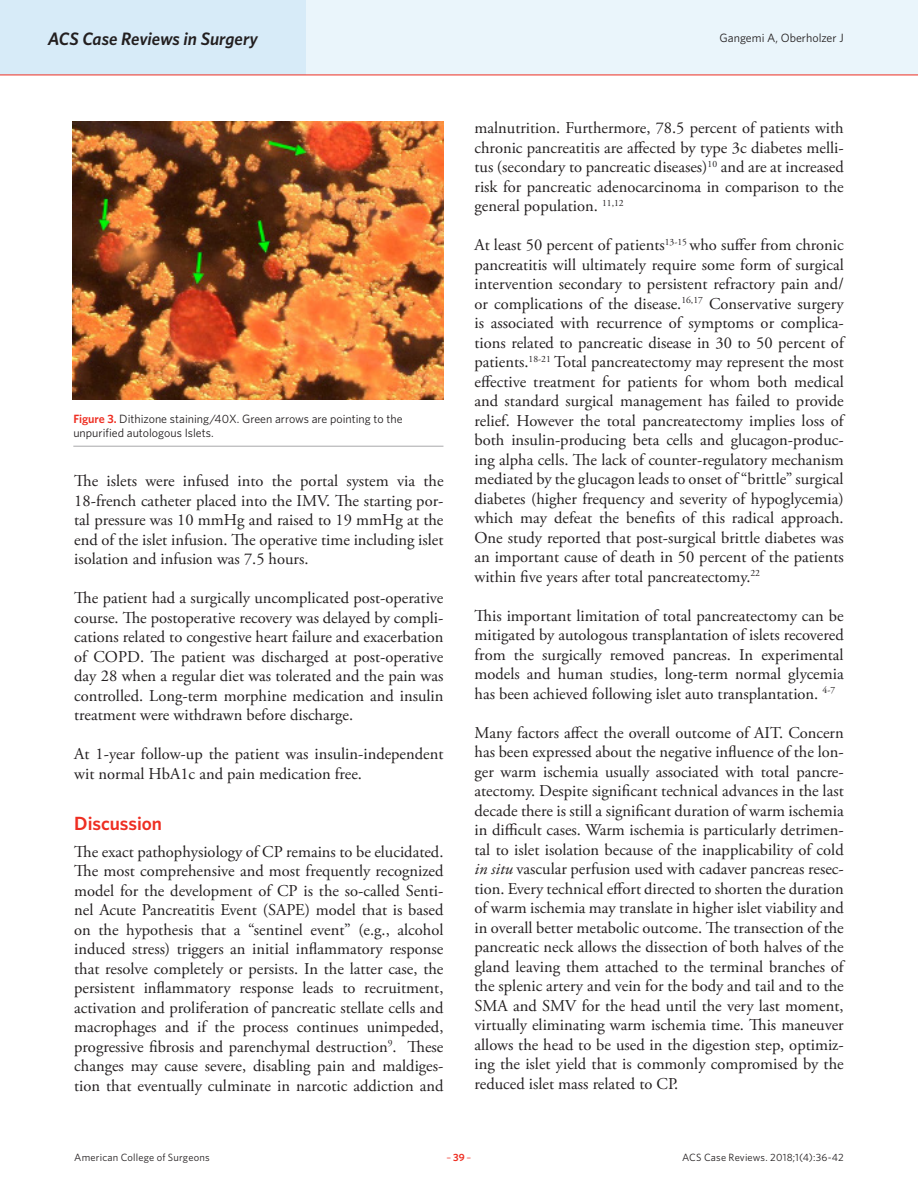
<style>
.page{position:relative;width:918px;height:1188px;background:#fff}
.page>*{position:absolute;margin:0;border:0;box-sizing:border-box;transform-origin:0 0}
.Article_Subhead{font:600 19.2px "Whitney";letter-spacing:-.005em;color:#ee2e22}
.t1{font:italic 600 18px "Whitney";letter-spacing:-.005em;color:#231f20}
.Article_Body_no_inde{font:16.5px/19.5px "Adobe Garamond Pro";color:#231f20;text-align:justify}
.Caption_New{font:12px/14.4px "Whitney";color:#231f20}
.t2{font:10.5px "Whitney";letter-spacing:.02em;color:#231f20}
.t3{font:10.5px "Whitney";color:#ee2e22}
.s1{font-weight:600;color:#ee2e22}
.s2{font-style:italic}
.s3{font-weight:600}
</style>
<div class="page">
<div style="left:0;top:0;width:918px;height:75px;background:#eaf5fb"></div>
<div style="left:0;top:0;width:306px;height:75px;background:#d7ebf8"></div>
<hr style="left:0;top:75px;width:918px;height:1px;background:#ee2e22">
<img style="left:72px;top:122px;width:371px;height:278px">
<hr style="left:73px;top:446px;width:370px;height:1px;background:#a9a8aa">
<p class="t1" style="left:48px;top:26px;width:212px">ACS Case Reviews in Surgery</p>
<p class="Caption_New" style="left:720px;top:30px;width:126px">Gangemi A, Oberholzer J</p>
<p class="Caption_New" style="left:73px;top:411px;width:331px"><span class="s1">Figure 3.</span> Dithizone staining/40X. Green arrows are pointing to the unpurified autologous Islets.</p>
<p class="Article_Body_no_inde" style="left:74px;top:472px;width:371px">The islets were infused into the portal system via the 18-french catheter placed into the IMV. The starting por&shy;tal pressure was 10 mmHg and raised to 19 mmHg at the end of the islet infusion. The operative time including islet isolation and infusion was 7.5 hours.</p>
<p class="Article_Body_no_inde" style="left:74px;top:589px;width:371px">The patient had a surgically uncomplicated post-operative course. The postoperative recovery was delayed by compli&shy;cations related to congestive heart failure and exacerbation of COPD. The patient was discharged at post-operative day 28 when a regular diet was tolerated and the pain was controlled. Long-term morphine medication and insulin treatment were withdrawn before discharge.</p>
<p class="Article_Body_no_inde" style="left:74px;top:745px;width:371px">At 1-year follow-up the patient was insulin-independent wit normal HbA1c and pain medication free.</p>
<p class="Article_Subhead" style="left:74px;top:810px;width:89px">Discussion</p>
<p class="Article_Body_no_inde" style="left:74px;top:842px;width:371px">The exact pathophysiology of CP remains to be elucidated.<br>The most comprehensive and most frequently recognized model for the development of CP is the so-called Senti&shy;nel Acute Pancreatitis Event (SAPE) model that is based on the hypothesis that a “sentinel event” (e.g., alcohol induced stress) triggers an initial inflammatory response that resolve completely or persists. In the latter case, the persistent inflammatory response leads to recruitment, activation and proliferation of pancreatic stellate cells and macrophages and if the process continues unimpeded, progressive fibrosis and parenchymal destruction<sup>9</sup>. These changes may cause severe, disabling pain and maldiges&shy;tion that eventually culminate in narcotic addiction and</p>
<p class="Article_Body_no_inde" style="left:475px;top:119px;width:371px">malnutrition. Furthermore, 78.5 percent of patients with chronic pancreatitis are affected by type 3c diabetes melli&shy;tus (secondary to pancreatic diseases)<sup>10</sup> and are at increased risk for pancreatic adenocarcinoma in comparison to the general population. <sup>11,12</sup></p>
<p class="Article_Body_no_inde" style="left:475px;top:236px;width:371px">At least 50 percent of patients<sup>13-15</sup> who suffer from chronic pancreatitis will ultimately require some form of surgical intervention secondary to persistent refractory pain and/ or complications of the disease.<sup>16,17</sup> Conservative surgery is associated with recurrence of symptoms or complica&shy;tions related to pancreatic disease in 30 to 50 percent of patients.<sup>18-21</sup> Total pancreatectomy may represent the most effective treatment for patients for whom both medical and standard surgical management has failed to provide relief. However the total pancreatectomy implies loss of both insulin-producing beta cells and glucagon-produc&shy;ing alpha cells. The lack of counter-regulatory mechanism mediated by the glucagon leads to onset of “brittle” surgical diabetes (higher frequency and severity of hypoglycemia) which may defeat the benefits of this radical approach.<br>One study reported that post-surgical brittle diabetes was an important cause of death in 50 percent of the patients within five years after total pancreatectomy.<sup>22</sup></p>
<p class="Article_Body_no_inde" style="left:475px;top:607px;width:371px">This important limitation of total pancreatectomy can be mitigated by autologous transplantation of islets recovered from the surgically removed pancreas. In experimental models and human studies, long-term normal glycemia has been achieved following islet auto transplantation. <sup>4-7</sup></p>
<p class="Article_Body_no_inde" style="left:475px;top:724px;width:371px">Many factors affect the overall outcome of AIT. Concern has been expressed about the negative influence of the lon&shy;ger warm ischemia usually associated with total pancre&shy;atectomy. Despite significant technical advances in the last decade there is still a significant duration of warm ischemia in difficult cases. Warm ischemia is particularly detrimen&shy;tal to islet isolation because of the inapplicability of cold <span class="s2">in situ</span> vascular perfusion used with cadaver pancreas resec&shy;tion. Every technical effort directed to shorten the duration of warm ischemia may translate in higher islet viability and in overall better metabolic outcome. The transection of the pancreatic neck allows the dissection of both halves of the gland leaving them attached to the terminal branches of the splenic artery and vein for the body and tail and to the SMA and SMV for the head until the very last moment, virtually eliminating warm ischemia time. This maneuver allows the head to be used in the digestion step, optimiz&shy;ing the islet yield that is commonly compromised by the reduced islet mass related to CP.</p>
<p class="t2" style="left:74px;top:1150px;width:137px">American College of Surgeons</p>
<p class="t3" style="left:447px;top:1150px;width:26px">–<span class="s3">39</span>–</p>
<p class="t2" style="left:682px;top:1150px;width:163px">ACS Case Reviews. 2018;1(4):36-42</p>
</div>
